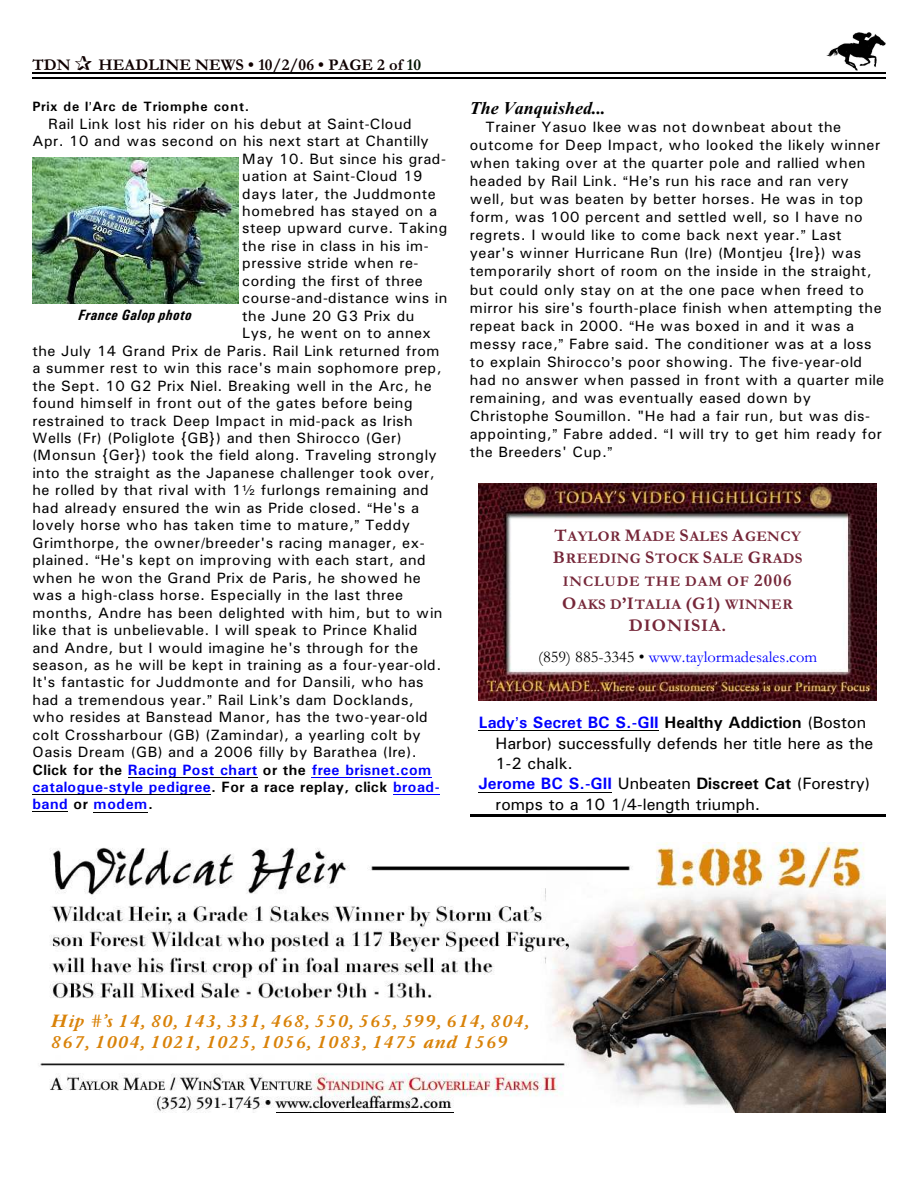
<style>
.page{position:relative;width:918px;height:1188px;background:#fff}
.page>*{position:absolute;margin:0;border:0;box-sizing:border-box;transform-origin:0 0}
.t1{font:italic 700 18px/20.9px "Garamond";letter-spacing:.05em;color:#d98208}
.t2{font:italic 700 18px "Times New Roman";color:#000}
.t3{font:700 18px "Garamond";letter-spacing:.04em;color:#752638}
.t4{font:16.5px "Univers";letter-spacing:.005em;color:#000}
.t5{font:700 16.5px "Univers";color:#00f}
.t6{font:16.5px "Garamond";color:#00f}
.t7{font:700 16.5px "Garamond";letter-spacing:.005em;color:#0f0000}
.t8{font:15px/17.4px "Univers";letter-spacing:.03em;color:#000}
.t9{font:700 15px/22.5px "Garamond";letter-spacing:.03em;color:#752638;text-align:center}
.t10{font:italic 700 15px "Univers Condensed";letter-spacing:.025em;color:#000}
.t11{font:700 13.5px "Univers";letter-spacing:.065em;color:#000}
.s1{color:#001400}
.s2{font-weight:700}
.s3{font-weight:700;color:#00f}
.s4{font-size:18px}
.s5{color:#000}
.s6{font-weight:400;color:#000}
</style>
<div class="page">
<img style="left:826px;top:32px;width:60px;height:38px">
<hr style="left:32px;top:72px;width:853px;height:1px;background:#000">
<hr style="left:32px;top:77px;width:853px;height:2px;background:#000">
<hr style="left:479px;top:730px;width:180px;height:1px;background:#000">
<hr style="left:479px;top:792px;width:133px;height:1px;background:#000">
<img style="left:479px;top:484px;width:398px;height:216px">
<hr style="left:470px;top:814px;width:415px;height:2px;background:#000">
<hr style="left:128px;top:777px;width:130px;height:1px;background:#000">
<hr style="left:312px;top:777px;width:120px;height:1px;background:#00f">
<hr style="left:32px;top:794px;width:179px;height:1px;background:#000">
<hr style="left:393px;top:795px;width:47px;height:1px;background:#00f">
<hr style="left:32px;top:811px;width:36px;height:1px;background:#000">
<hr style="left:94px;top:812px;width:54px;height:1px;background:#000">
<img style="left:40px;top:842px;width:846px;height:270px">
<hr style="left:276px;top:1112px;width:178px;height:1px;background:#000">
<img style="left:33px;top:158px;width:205px;height:145px">
<p class="t7" style="left:32px;top:59px;width:40px">TDN</p>
<p class="t7" style="left:98px;top:59px;width:324px">HEADLINE NEWS • 10/2/06 • PAGE 2 of <span class="s1">10</span></p>
<p class="t11" style="left:32px;top:102px;width:218px">Prix de l Arc de Triomphe cont.</p>
<p class="t8" style="left:48px;top:116px;width:365px">Rail Link lost his rider on his debut at Saint-Cloud</p>
<p class="t8" style="left:32px;top:134px;width:398px">Apr. 10 and was second on his next start at Chantilly</p>
<p class="t8" style="left:242px;top:151px;width:205px">May 10. But since his grad-</p>
<p class="t8" style="left:242px;top:169px;width:182px">uation at Saint-Cloud 19</p>
<p class="t8" style="left:242px;top:186px;width:195px">days later, the Juddmonte</p>
<p class="t8" style="left:242px;top:203px;width:196px">homebred has stayed on a</p>
<p class="t8" style="left:242px;top:221px;width:207px">steep upward curve. Taking</p>
<p class="t8" style="left:242px;top:238px;width:188px">the rise in class in his im-</p>
<p class="t8" style="left:242px;top:256px;width:178px">pressive stride when re-</p>
<p class="t8" style="left:242px;top:273px;width:182px">cording the first of three</p>
<p class="t8" style="left:242px;top:291px;width:206px">course-and-distance wins in</p>
<p class="t8" style="left:242px;top:308px;width:174px">the June 20 G3 Prix du</p>
<p class="t8" style="left:242px;top:326px;width:190px">Lys, he went on to annex</p>
<p class="t8" style="left:32px;top:343px;width:409px">the July 14 Grand Prix de Paris. Rail Link returned from</p>
<p class="t8" style="left:32px;top:361px;width:411px">a summer rest to win this race's main sophomore prep,</p>
<p class="t8" style="left:32px;top:378px;width:401px">the Sept. 10 G2 Prix Niel. Breaking well in the Arc, he</p>
<p class="t8" style="left:32px;top:396px;width:382px">found himself in front out of the gates before being</p>
<p class="t8" style="left:32px;top:413px;width:382px">restrained to track Deep Impact in mid-pack as Irish</p>
<p class="t8" style="left:32px;top:430px;width:371px">Wells (Fr) (Poliglote {GB}) and then Shirocco (Ger)</p>
<p class="t8" style="left:32px;top:448px;width:406px">(Monsun {Ger}) took the field along. Traveling strongly</p>
<p class="t8" style="left:32px;top:465px;width:404px">into the straight as the Japanese challenger took over,</p>
<p class="t8" style="left:32px;top:483px;width:211px">he rolled by that rival with 1</p>
<p class="t10" style="left:78px;top:310px;width:115px">France Galop photo</p>
<p class="t8" style="left:32px;top:483px;width:411px;text-indent:228px">furlongs remaining and had already ensured the win as Pride closed. He's a lovely horse who has taken time to mature, Teddy Grimthorpe, the owner/breeder's racing manager, ex&shy;plained. He's kept on improving with each start, and when he won the Grand Prix de Paris, he showed he was a high-class horse. Especially in the last three months, Andre has been delighted with him, but to win like that is unbelievable. I will speak to Prince Khalid and Andre, but I would imagine he's through for the season, as he will be kept in training as a four-year-old.<br>It's fantastic for Juddmonte and for Dansili, who has had a tremendous year. Rail Link s dam Docklands, who resides at Banstead Manor, has the two-year-old colt Crossharbour (GB) (Zamindar), a yearling colt by Oasis Dream (GB) and a 2006 filly by Barathea (Ire).<br><span class="s2">Click for the</span> <span class="s3">Racing Post chart</span> <span class="s2">or the</span> <span class="s3">free brisnet.com catalogue-style pedigree</span><span class="s2">. For a race replay, click</span> <span class="s3">broad&shy;band</span> <span class="s2">or</span> <span class="s3">modem</span><span class="s2">.</span></p>
<p class="t2" style="left:470px;top:102px;width:137px">The Vanquished...</p>
<p class="t8" style="left:470px;top:119px;width:416px;line-height:18.1px;text-indent:16px">Trainer Yasuo Ikee was not downbeat about the outcome for Deep Impact, who looked the likely winner when taking over at the quarter pole and rallied when headed by Rail Link. He s run his race and ran very well, but was beaten by better horses. He was in top form, was 100 percent and settled well, so I have no regrets. I would like to come back next year. Last year's winner Hurricane Run (Ire) (Montjeu {Ire}) was temporarily short of room on the inside in the straight, but could only stay on at the one pace when freed to mirror his sire's fourth-place finish when attempting the repeat back in 2000. He was boxed in and it was a messy race, Fabre said. The conditioner was at a loss to explain Shirocco s poor showing. The five-year-old had no answer when passed in front with a quarter mile remaining, and was eventually eased down by Christophe Soumillon. "He had a fair run, but was dis&shy;appointing, Fabre added. I will try to get him ready for the Breeders' Cup.</p>
<p class="t9" style="left:553px;top:527px;width:251px"><span class="s4">T</span>AYLOR <span class="s4">M</span>ADE <span class="s4">S</span>ALES <span class="s4">A</span>GENCY<br><span class="s4">B</span>REEDING <span class="s4">S</span>TOCK <span class="s4">S</span>ALE <span class="s4">G</span>RADS<br>INCLUDE THE DAM OF <span class="s4">2006<br>O</span>AKS D<span class="s4">’I</span>TALIA <span class="s4">(G1)</span> WINNER</p>
<p class="t3" style="left:629px;top:619px;width:99px">DIONISIA.</p>
<p class="t6" style="left:538px;top:651px;width:281px"><span class="s5">(859) 885-3345 •</span> www.taylormadesales.com</p>
<p class="t5" style="left:479px;top:717px;width:389px">Lady s Secret BC S.-GII <span class="s5">Healthy Addiction</span> <span class="s6">(Boston</span></p>
<p class="t4" style="left:496px;top:737px;width:379px">Harbor) successfully defends her title here as the</p>
<p class="t4" style="left:496px;top:758px;width:79px">1-2 chalk.</p>
<p class="t4" style="left:479px;top:778px;width:393px"><span class="s3">Jerome BC S.-GII</span> Unbeaten <span class="s2">Discreet Cat</span> (Forestry)</p>
<p class="t4" style="left:496px;top:798px;width:266px">romps to a 10 1/4-length triumph.</p>
<p class="t1" style="left:51px;top:1012px;width:479px">Hip #’s 14, 80, 143, 331, 468, 550, 565, 599, 614, 804,<br>867, 1004, 1021, 1025, 1056, 1083, 1475 and 1569</p>
</div>
